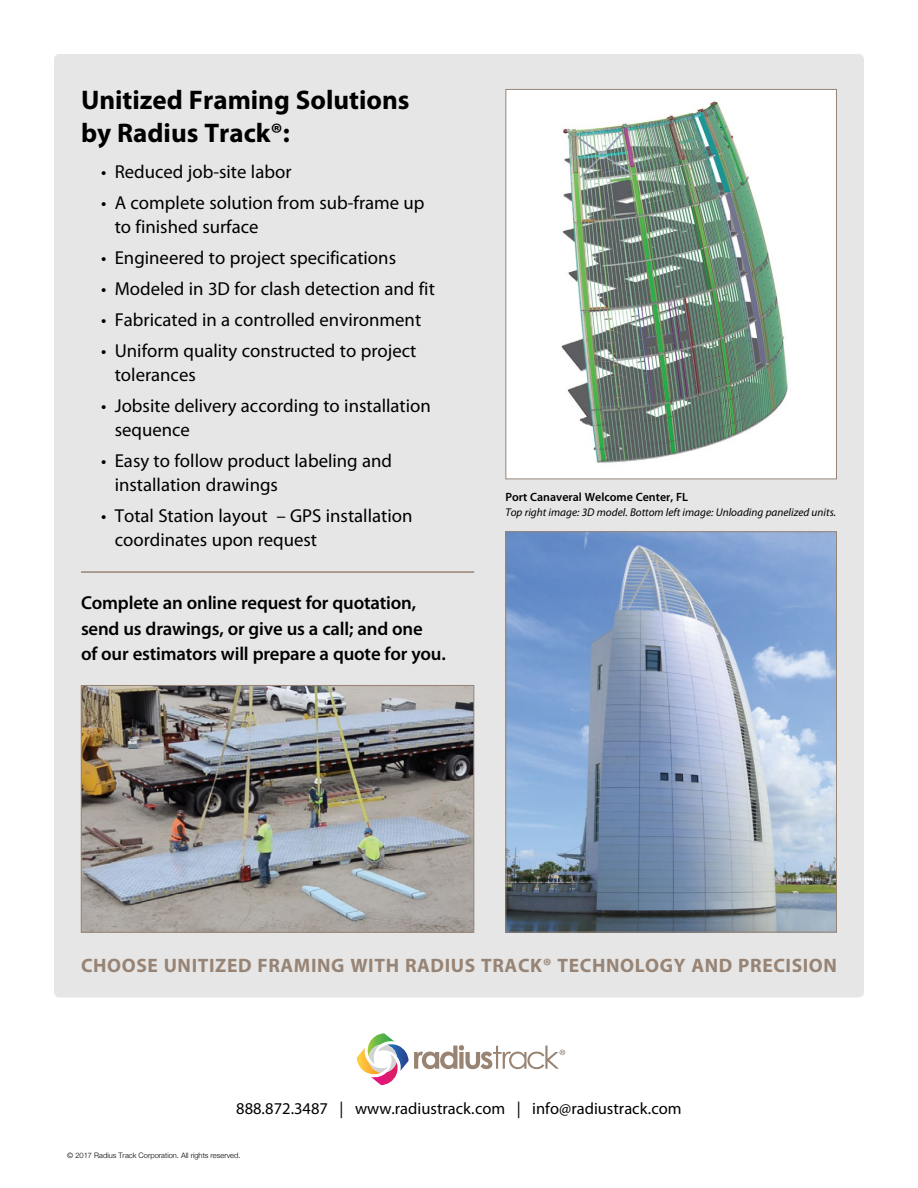
<style>
.page{position:relative;width:918px;height:1188px;background:#fff}
.page>*{position:absolute;margin:0;border:0;box-sizing:border-box;transform-origin:0 0}
.t1{font:700 27px/32.4px "Myriad Pro";color:#000}
.t2{font:700 19.5px "Myriad Pro";letter-spacing:.03em;color:#988475}
.t3{font:18.75px/24px "Myriad Pro";color:#000}
.t4{font:600 18.75px/25.5px "Myriad Pro";letter-spacing:-.01em;color:#000}
.t5{font:16.5px "Myriad Pro";color:#000}
.t6{font:600 12px "Myriad Pro";color:#000}
.t7{font:italic 11.25px "Myriad Pro";color:#000}
.t8{font:300 7.5px "Helvetica Neue";color:#000}
</style>
<div class="page">
<div style="left:54px;top:54px;width:810px;height:944px;background:#e6e6e6;border-radius:5px"></div>
<svg style="left:507px;top:533px;width:328px;height:397px"></svg>
<div style="left:505px;top:531px;width:332px;height:401px;border:1px solid #988475"></div>
<hr style="left:81px;top:571px;width:393px;height:2px;background:#988475">
<img style="left:83px;top:687px;width:389px;height:244px">
<div style="left:81px;top:685px;width:393px;height:248px;border:1px solid #988475"></div>
<div style="left:506px;top:89px;width:330px;height:390px;background:#fff"></div>
<img style="left:561px;top:101px;width:227px;height:367px">
<div style="left:505px;top:89px;width:332px;height:390px;border:1px solid #988475"></div>
<svg style="left:357px;top:1033px;width:208px;height:52px"></svg>
<h1 class="t1" style="left:81px;top:83px;width:330px">Unitized Framing Solutions by Radius Track®:</h1>
<p class="t3" style="left:101px;top:159px;width:192px">• Reduced job-site labor</p>
<p class="t3" style="left:115px;top:190px;width:311px;text-indent:-14px">• A complete solution from sub-frame up to finished surface</p>
<p class="t3" style="left:101px;top:246px;width:296px">• Engineered to project specifications</p>
<p class="t3" style="left:101px;top:277px;width:335px">• Modeled in 3D for clash detection and fit</p>
<p class="t3" style="left:101px;top:308px;width:322px">• Fabricated in a controlled environment</p>
<p class="t3" style="left:115px;top:339px;width:303px;text-indent:-14px">• Uniform quality constructed to project tolerances</p>
<p class="t3" style="left:115px;top:394px;width:318px;text-indent:-14px">• Jobsite delivery according to installation sequence</p>
<p class="t3" style="left:115px;top:449px;width:279px;text-indent:-14px">• Easy to follow product labeling and installation drawings</p>
<p class="t3" style="left:115px;top:504px;width:299px;text-indent:-14px">• Total Station layout – GPS installation coordinates upon request</p>
<p class="t4" style="left:81px;top:590px;width:366px">Complete an online request for quotation, send us drawings, or give us a call; and one<br>of our estimators will prepare a quote for you.</p>
<p class="t6" style="left:505px;top:489px;width:184px">Port Canaveral Welcome Center, FL</p>
<p class="t7" style="left:505px;top:506px;width:332px">Top right image: 3D model. Bottom left image: Unloading panelized units.</p>
<p class="t2" style="left:81px;top:953px;width:757px">CHOOSE UNITIZED FRAMING WITH RADIUS TRACK® TECHNOLOGY AND PRECISION</p>
<p class="t5" style="left:236px;top:1098px;width:447px">888.872.3487 | www.radiustrack.com | info@radiustrack.com</p>
<p class="t8" style="left:67px;top:1149px;width:175px">© 2017 Radius Track Corporation. All rights reserved.</p>
</div>
